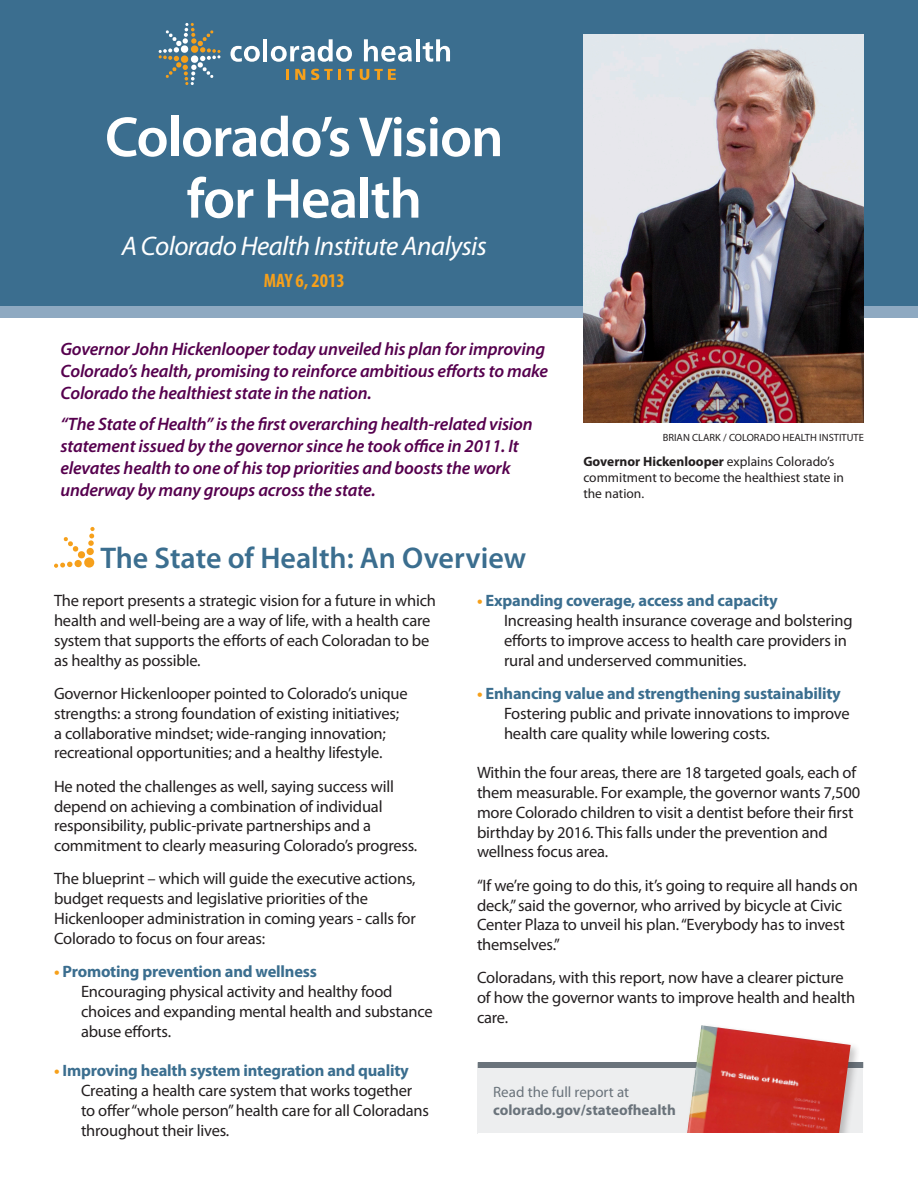
<style>
.page{position:relative;width:918px;height:1188px;background:#fff}
.page>*{position:absolute;margin:0;border:0;box-sizing:border-box;transform-origin:0 0}
.t1{font:600 57px/61.5px "Myriad Pro";letter-spacing:-.02em;color:#fff;text-align:center}
.t2{font:600 30px "Myriad Pro";color:#3b6e8f}
.t3{font:italic 27px "Myriad Pro";letter-spacing:-.02em;color:#fff}
.t4{font:700 condensed 19.5px "Myriad Pro";color:#f6a01b}
.t5{font:italic 600 18px/21.9px "Myriad Pro";letter-spacing:-.01em;color:#56004e}
.t6{font:16.5px/19.8px "Myriad Pro";letter-spacing:-.01em;color:#231f20}
.t7{font:700 16.5px "Myriad Pro";letter-spacing:-.01em;color:#3b6e8f}
.t8{font:700 15px "Myriad Pro";color:#6a737b}
.t9{font:15px "Myriad Pro";color:#6a737b}
.t10{font:13.5px/16.2px "Myriad Pro";color:#231f20}
.t11{font:10.5px "Myriad Pro";color:#231f20}
.s1{font-weight:700}
.s2{color:#f6a01a}
</style>
<div class="page">
<div style="left:0;top:0;width:918px;height:310px;background:#3b6e8f"></div>
<div style="left:0;top:306px;width:918px;height:12px;background:#8ea9c1"></div>
<svg style="left:230px;top:46px;width:30px;height:16px"></svg>
<hr style="left:263px;top:39px;width:4px;height:22px;background:#fff">
<svg style="left:271px;top:39px;width:81px;height:23px"></svg>
<svg style="left:364px;top:39px;width:48px;height:23px"></svg>
<hr style="left:416px;top:39px;width:4px;height:22px;background:#fff">
<svg style="left:423px;top:39px;width:27px;height:23px"></svg>
<svg style="left:286px;top:69px;width:3px;height:11px"></svg>
<svg style="left:295px;top:69px;width:10px;height:11px"></svg>
<svg style="left:311px;top:69px;width:85px;height:11px"></svg>
<svg style="left:159px;top:23px;width:62px;height:62px"></svg>
<img style="left:583px;top:34px;width:281px;height:389px">
<svg style="left:54px;top:527px;width:41px;height:41px"></svg>
<div style="left:86px;top:548px;width:8px;height:7px;background:#f6a01b;border-radius:50%"></div>
<div style="left:478px;top:1063px;width:385px;height:70px;background:#edeeef"></div>
<div style="left:478px;top:1062px;width:385px;height:6px;background:#6a737b"></div>
<div style="left:684px;top:1023px;width:177px;height:146px;background:#231f20;opacity:.25"></div>
<img style="left:686px;top:1025px;width:165px;height:108px">
<div style="left:478px;top:1133px;width:398px;height:51px;background:#fff"></div>
<p class="t1" style="left:105px;top:105px;width:400px">Colorado’s Vision for Health</p>
<p class="t3" style="left:122px;top:229px;width:367px">A Colorado Health Institute Analysis</p>
<p class="t4" style="left:264px;top:268px;width:82px">MAY 6, 2013</p>
<p class="t5" style="left:60px;top:338px;width:489px">Governor John Hickenlooper today unveiled his plan for improving<br>Colorado’s health, promising to reinforce ambitious efforts to make<br>Colorado the healthiest state in the nation.</p>
<p class="t5" style="left:60px;top:413px;width:474px">“The State of Health” is the first overarching health-related vision statement issued by the governor since he took office in 2011. It elevates health to one of his top priorities and boosts the work underway by many groups across the state.</p>
<p class="t2" style="left:100px;top:539px;width:427px">The State of Health: An Overview</p>
<p class="t11" style="left:663px;top:431px;width:203px">BRIAN CLARK / COLORADO HEALTH INSTITUTE</p>
<p class="t10" style="left:583px;top:453px;width:262px"><span class="s1">Governor Hickenlooper</span> explains Colorado’s commitment to become the healthiest state in the nation.</p>
<p class="t6" style="left:54px;top:591px;width:384px">The report presents a strategic vision for a future in which health and well-being are a way of life, with a health care system that supports the efforts of each Coloradan to be as healthy as possible.</p>
<p class="t6" style="left:54px;top:683px;width:355px">Governor Hickenlooper pointed to Colorado’s unique strengths: a strong foundation of existing initiatives; a collaborative mindset; wide-ranging innovation; recreational opportunities; and a healthy lifestyle.</p>
<p class="t6" style="left:54px;top:776px;width:365px">He noted the challenges as well, saying success will depend on achieving a combination of individual responsibility, public-private partnerships and a commitment to clearly measuring Colorado’s progress.</p>
<p class="t6" style="left:54px;top:869px;width:363px">The blueprint – which will guide the executive actions, budget requests and legislative priorities of the Hickenlooper administration in coming years - calls for Colorado to focus on four areas:</p>
<p class="t7" style="left:54px;top:961px;width:265px"><span class="s2">•</span> Promoting prevention and wellness</p>
<p class="t6" style="left:81px;top:981px;width:353px">Encouraging physical activity and healthy food choices and expanding mental health and substance abuse efforts.</p>
<p class="t7" style="left:54px;top:1060px;width:356px"><span class="s2">•</span> Improving health system integration and quality</p>
<p class="t6" style="left:81px;top:1080px;width:350px">Creating a health care system that works together to offer “whole person” health care for all Coloradans throughout their lives.</p>
<p class="t7" style="left:477px;top:590px;width:302px"><span class="s2">•</span> Expanding coverage, access and capacity</p>
<p class="t6" style="left:504px;top:610px;width:350px">Increasing health insurance coverage and bolstering efforts to improve access to health care providers in rural and underserved communities.</p>
<p class="t7" style="left:477px;top:683px;width:365px"><span class="s2">•</span> Enhancing value and strengthening sustainability</p>
<p class="t6" style="left:504px;top:703px;width:347px">Fostering public and private innovations to improve health care quality while lowering costs.</p>
<p class="t6" style="left:477px;top:763px;width:385px">Within the four areas, there are 18 targeted goals, each of them measurable. For example, the governor wants 7,500 more Colorado children to visit a dentist before their first birthday by 2016. This falls under the prevention and wellness focus area.</p>
<p class="t6" style="left:477px;top:875px;width:383px">“If we’re going to do this, it’s going to require all hands on deck,” said the governor, who arrived by bicycle at Civic Center Plaza to unveil his plan. “Everybody has to invest themselves.”</p>
<p class="t6" style="left:477px;top:968px;width:380px">Coloradans, with this report, now have a clearer picture of how the governor wants to improve health and health care.</p>
<p class="t9" style="left:493px;top:1082px;width:137px">Read the full report at</p>
<p class="t8" style="left:493px;top:1100px;width:184px">colorado.gov/stateofhealth</p>
</div>
